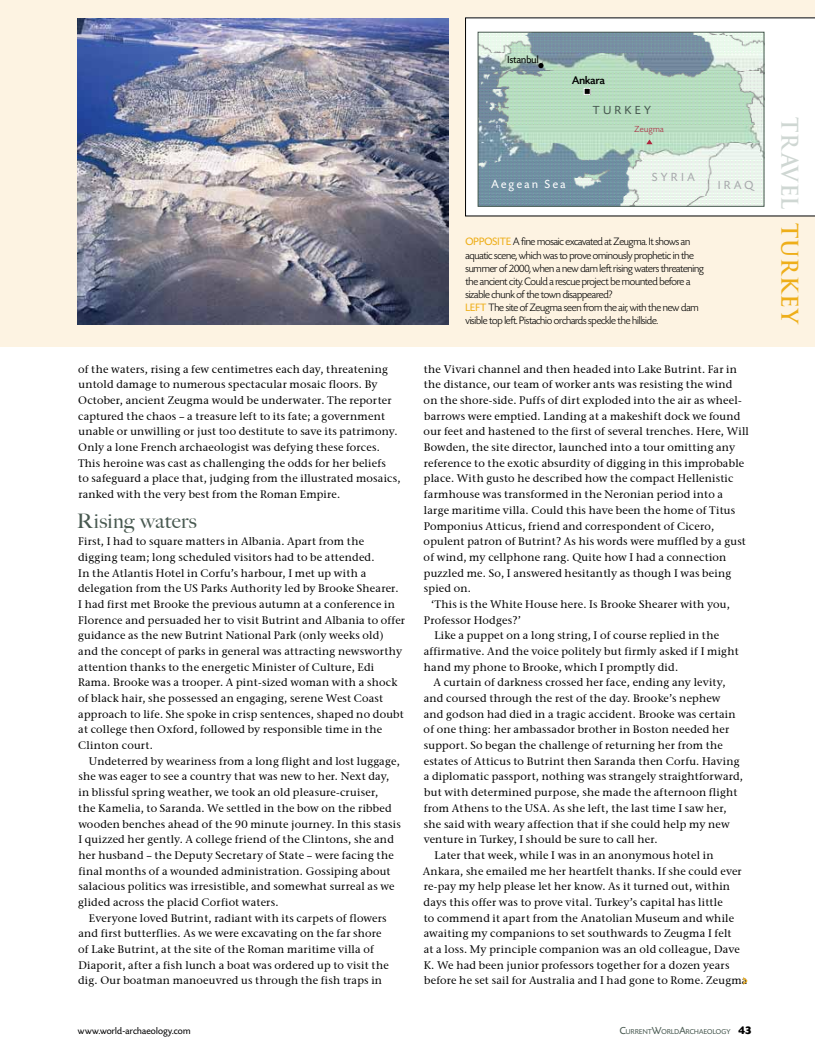
<style>
.page{position:relative;width:815px;height:1063px;background:#fff}
.page>*{position:absolute;margin:0;border:0;box-sizing:border-box;transform-origin:0 0}
.t1{font:700 22.5px "Trajan Pro";letter-spacing:.02em;color:#cfd7d3;scale:.96 1}
.t2{font:500 20px "Big Caslon";color:#485950;scale:1.04 1}
.t3{font:12.38px "Today SHOP";letter-spacing:.2em;color:#fff}
.t4{font:12.38px "Today SHOP";letter-spacing:.3em;color:#a7a9ac}
.t5{font:12.38px "Today SHOP";letter-spacing:.3em;color:#485950}
.t6{font:500 11.5px "Today SHOP";letter-spacing:.01em;color:#000}
.t7{font:300 11.25px/13.1px "Today SHOP";letter-spacing:-.015em;color:#000}
.t8{font:11px/15.6px "Stone Serif ITCTT Medium";letter-spacing:.02em;color:#000}
.t9{font:10.75px "Today SHOP";letter-spacing:.01em;color:#000}
.t10{font:10px "Today SHOP";letter-spacing:.025em;color:#000}
.t11{font:300 9.25px "Today SHOP";letter-spacing:.04em;color:#ae253d}
.t12{font:7.38px "Today SHOP";letter-spacing:.03em;color:#485950}
.s1{font-weight:400;color:#eeae19}
.s2{font-size:10.62px}
.s3{font-weight:700;font-size:11.75px;color:#000}
.s4{color:#eeae19}
</style>
<div class="page">
<div style="left:0;top:0;width:815px;height:346px;background:#fdf3e2"></div>
<svg style="left:465px;top:18px;width:350px;height:198px;background:#ebeceb"></svg>
<svg style="left:743px;top:977px;width:5px;height:8px"></svg>
<img style="left:480px;top:34px;width:282px;height:170px">
<div style="left:478px;top:32px;width:286px;height:174px;border:1px solid #485950"></div>
<svg style="left:646px;top:140px;width:7px;height:4px"></svg>
<div style="left:584px;top:88px;width:6px;height:7px;border:1px solid #fff"></div>
<svg style="left:538px;top:63px;width:6px;height:5px"></svg>
<img style="left:78px;top:18px;width:371px;height:307px">
<p class="t9" style="left:508px;top:54px;width:33px">Istanbul</p>
<p class="t6" style="left:572px;top:74px;width:34px">Ankara</p>
<p class="t5" style="left:593px;top:104px;width:60px">TURKEY</p>
<p class="t11" style="left:635px;top:125px;width:31px">Zeugma</p>
<p class="t3" style="left:492px;top:178px;width:75px">Aegean Sea</p>
<p class="t4" style="left:652px;top:170px;width:44px">SYRIA</p>
<p class="t4" style="left:718px;top:179px;width:37px">IRAQ</p>
<p class="t8" style="left:78px;top:361px;width:324px">of the waters, rising a few centimetres each day, threatening untold damage to numerous spectacular mosaic floors. By October, ancient Zeugma would be underwater. The reporter captured the chaos – a treasure left to its fate; a government unable or unwilling or just too destitute to save its patrimony.<br>Only a lone French archaeologist was defying these forces.<br>This heroine was cast as challenging the odds for her beliefs<br>to safeguard a place that, judging from the illustrated mosaics, ranked with the very best from the Roman Empire.</p>
<h2 class="t2" style="left:77px;top:504px;width:117px">Rising waters</h2>
<p class="t8" style="left:78px;top:534px;width:329px">First, I had to square matters in Albania. Apart from the digging team; long scheduled visitors had to be attended.<br>In the Atlantis Hotel in Corfu’s harbour, I met up with a delegation from the US Parks Authority led by Brooke Shearer.<br>I had first met Brooke the previous autumn at a conference in Florence and persuaded her to visit Butrint and Albania to offer guidance as the new Butrint National Park (only weeks old) and the concept of parks in general was attracting newsworthy attention thanks to the energetic Minister of Culture, Edi Rama. Brooke was a trooper. A pint-sized woman with a shock of black hair, she possessed an engaging, serene West Coast approach to life. She spoke in crisp sentences, shaped no doubt at college then Oxford, followed by responsible time in the Clinton court.</p>
<p class="t8" style="left:78px;top:753px;width:324px;text-indent:11px">Undeterred by weariness from a long flight and lost luggage, she was eager to see a country that was new to her. Next day, in blissful spring weather, we took an old pleasure-cruiser,<br>the Kamelia, to Saranda. We settled in the bow on the ribbed wooden benches ahead of the 90 minute journey. In this stasis I quizzed her gently. A college friend of the Clintons, she and her husband – the Deputy Secretary of State – were facing the final months of a wounded administration. Gossiping about salacious politics was irresistible, and somewhat surreal as we glided across the placid Corfiot waters.</p>
<p class="t8" style="left:78px;top:910px;width:312px;text-indent:11px">Everyone loved Butrint, radiant with its carpets of flowers and first butterflies. As we were excavating on the far shore of Lake Butrint, at the site of the Roman maritime villa of Diaporit, after a fish lunch a boat was ordered up to visit the dig. Our boatman manoeuvred us through the fish traps in</p>
<p class="t7" style="left:465px;top:236px;width:240px"><span class="s1">OPPOSITE</span> A fine mosaic excavated at Zeugma. It shows an aquatic scene, which was to prove ominously prophetic in the summer of 2000, when a new dam left rising waters threatening the ancient city. Could a rescue project be mounted before a sizable chunk of the town disappeared?<br><span class="s1">left</span> The site of Zeugma seen from the air, with the new dam visible top left. Pistachio orchards speckle the hillside.</p>
<p class="t8" style="left:424px;top:361px;width:315px">the Vivari channel and then headed into Lake Butrint. Far in</p>
<p class="t8" style="left:424px;top:377px;width:310px">the distance, our team of worker ants was resisting the wind</p>
<p class="t8" style="left:424px;top:392px;width:320px">on the shore-side. Puffs of dirt exploded into the air as wheel-</p>
<p class="t8" style="left:424px;top:408px;width:318px">barrows were emptied. Landing at a makeshift dock we found</p>
<p class="t8" style="left:424px;top:424px;width:327px">our feet and hastened to the first of several trenches. Here, Will</p>
<p class="t8" style="left:424px;top:439px;width:313px">Bowden, the site director, launched into a tour omitting any</p>
<p class="t8" style="left:424px;top:455px;width:322px">reference to the exotic absurdity of digging in this improbable</p>
<p class="t8" style="left:424px;top:471px;width:311px">place. With gusto he described how the compact Hellenistic</p>
<p class="t8" style="left:424px;top:486px;width:301px">farmhouse was transformed in the Neronian period into a</p>
<p class="t8" style="left:424px;top:502px;width:313px">large maritime villa. Could this have been the home of Titus</p>
<p class="t8" style="left:424px;top:518px;width:292px">Pomponius Atticus, friend and correspondent of Cicero,</p>
<p class="t8" style="left:424px;top:534px;width:324px">opulent patron of Butrint? As his words were muffled by a gust</p>
<p class="t8" style="left:424px;top:549px;width:304px">of wind, my cellphone rang. Quite how I had a connection</p>
<p class="t8" style="left:424px;top:565px;width:309px">puzzled me. So, I answered hesitantly as though I was being</p>
<p class="t8" style="left:424px;top:581px;width:49px">spied on.</p>
<p class="t8" style="left:431px;top:596px;width:300px">‘This is the White House here. Is Brooke Shearer with you,</p>
<p class="t8" style="left:424px;top:612px;width:98px">Professor Hodges?’</p>
<p class="t8" style="left:434px;top:628px;width:286px">Like a puppet on a long string, I of course replied in the</p>
<p class="t8" style="left:424px;top:643px;width:316px">affirmative. And the voice politely but firmly asked if I might</p>
<p class="t8" style="left:424px;top:659px;width:256px">hand my phone to Brooke, which I promptly did.</p>
<p class="t8" style="left:434px;top:675px;width:293px">A curtain of darkness crossed her face, ending any levity,</p>
<p class="t8" style="left:424px;top:690px;width:298px">and coursed through the rest of the day. Brooke’s nephew</p>
<p class="t8" style="left:424px;top:706px;width:313px">and godson had died in a tragic accident. Brooke was certain</p>
<p class="t8" style="left:424px;top:722px;width:307px">of one thing: her ambassador brother in Boston needed her</p>
<p class="t8" style="left:424px;top:737px;width:301px">support. So began the challenge of returning her from the</p>
<p class="t8" style="left:424px;top:753px;width:317px">estates of Atticus to Butrint then Saranda then Corfu. Having</p>
<p class="t8" style="left:424px;top:769px;width:321px">a diplomatic passport, nothing was strangely straightforward,</p>
<p class="t8" style="left:424px;top:784px;width:315px">but with determined purpose, she made the afternoon flight</p>
<p class="t8" style="left:424px;top:800px;width:304px">from Athens to the USA. As she left, the last time I saw her,</p>
<p class="t8" style="left:424px;top:816px;width:307px">she said with weary affection that if she could help my new</p>
<p class="t8" style="left:424px;top:832px;width:235px">venture in Turkey, I should be sure to call her.</p>
<p class="t8" style="left:434px;top:847px;width:281px">Later that week, while I was in an anonymous hotel in</p>
<p class="t8" style="left:423px;top:863px;width:320px">Ankara, she emailed me her heartfelt thanks. If she could ever</p>
<p class="t8" style="left:424px;top:879px;width:308px">re-pay my help please let her know. As it turned out, within</p>
<p class="t8" style="left:424px;top:894px;width:301px">days this offer was to prove vital. Turkey’s capital has little</p>
<p class="t8" style="left:424px;top:910px;width:312px">to commend it apart from the Anatolian Museum and while</p>
<p class="t8" style="left:424px;top:926px;width:309px">awaiting my companions to set southwards to Zeugma I felt</p>
<p class="t8" style="left:424px;top:941px;width:317px">at a loss. My principle companion was an old colleague, Dave</p>
<p class="t8" style="left:424px;top:957px;width:307px">K. We had been junior professors together for a dozen years</p>
<p class="t8" style="left:424px;top:973px;width:325px">before he set sail for Australia and I had gone to Rome. Zeugma</p>
<p class="t10" style="left:78px;top:1026px;width:114px">www.world-archaeology.com</p>
<p class="t12" style="left:620px;top:1028px;width:133px"><span class="s2">C</span>URRENT<span class="s2">W</span>ORLD<span class="s2">A</span>RCHAEOLOGY <span class="s3">43</span></p>
<h1 class="t1" style="left:804px;top:117px;width:218px;rotate:90deg">TRAVEL <span class="s4">TURKEY</span></h1>
</div>
